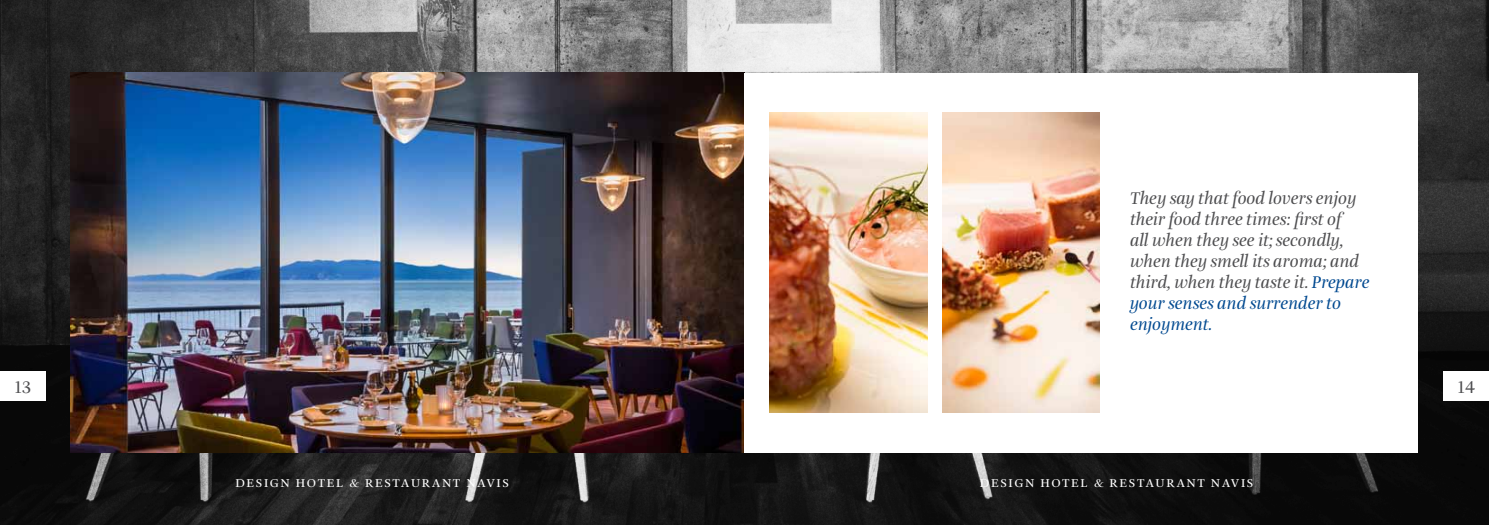
<style>
.page{position:relative;width:1489px;height:525px;background:#fff}
.page>*{position:absolute;margin:0;border:0;box-sizing:border-box;transform-origin:0 0}
.t1{font:italic 17.5px/21px "Amalia Pro";color:#4d4d4f}
.t2{font:17.5px "Amalia Pro";color:#4d4d4f}
.t3{font:15px "Amalia Pro";letter-spacing:.1em;color:#fff}
.s1{color:#004990}
</style>
<div class="page">
<img style="left:0;top:0;width:1488px;height:524px">
<div style="left:0;top:371px;width:45px;height:29px;background:#fff"></div>
<img style="left:71px;top:73px;width:673px;height:379px">
<div style="left:744px;top:73px;width:673px;height:379px;background:#fff"></div>
<div style="left:1443px;top:371px;width:45px;height:29px;background:#fff"></div>
<img style="left:942px;top:112px;width:157px;height:300px">
<img style="left:769px;top:113px;width:158px;height:299px">
<p class="t1" style="left:1129px;top:188px;width:241px">They say that food lovers enjoy their food three times: first of<br>all when they see it; secondly, when they smell its aroma; and third, when they taste it. <span class="s1">Prepare your senses and surrender to enjoyment.</span></p>
<p class="t2" style="left:15px;top:376px;width:18px">13</p>
<p class="t2" style="left:1457px;top:376px;width:19px">14</p>
<p class="t3" style="left:235px;top:473px;width:275px">design hotel &amp; restaurant navis</p>
<p class="t3" style="left:979px;top:473px;width:275px">design hotel &amp; restaurant navis</p>
</div>
